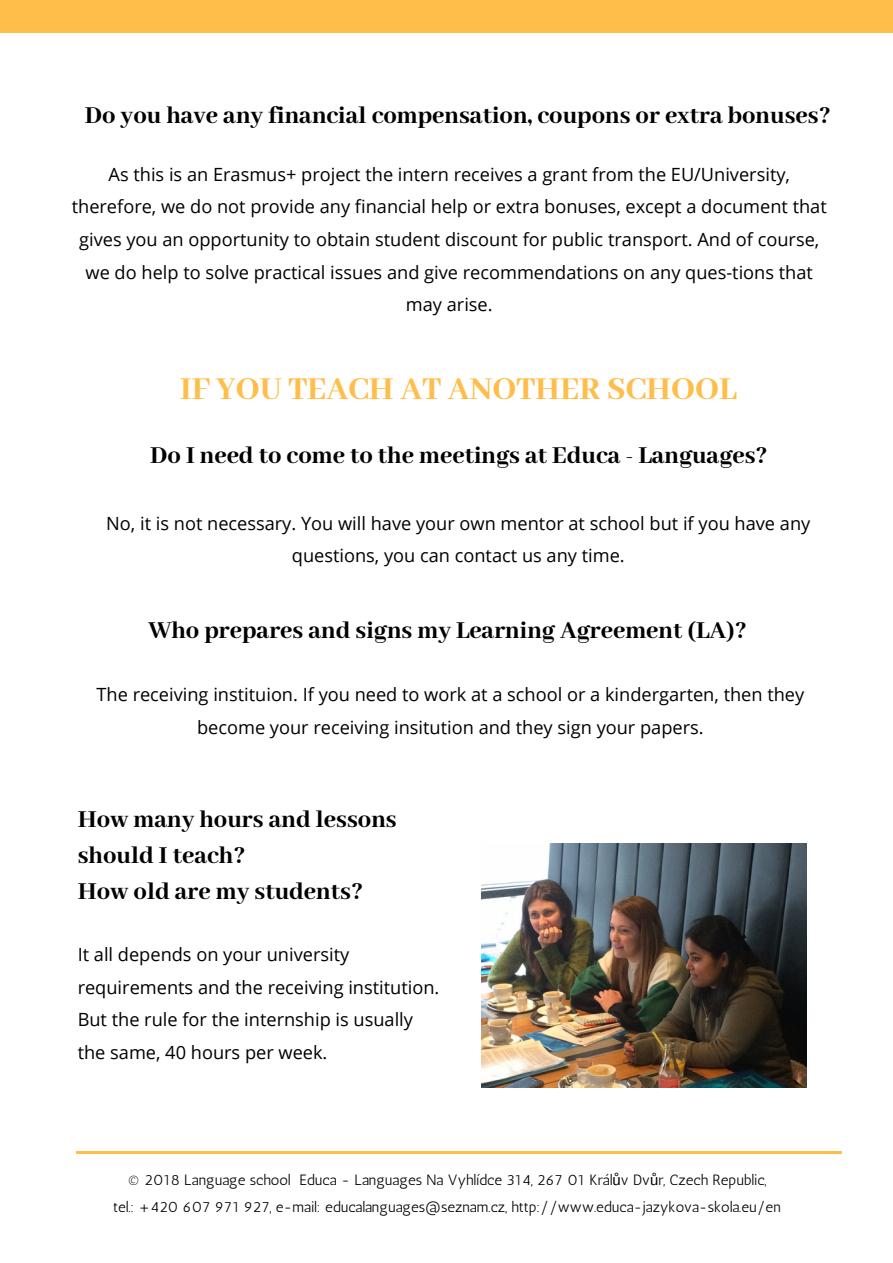
<style>
.page{position:relative;width:893px;height:1263px;background:#fff}
.page>*{position:absolute;margin:0;border:0;box-sizing:border-box;transform-origin:0 0}
.t1{font:800 34.8px "Abhaya Libre";color:#ffbd4a}
.t2{font:800 26.55px/36px "Abhaya Libre";color:#000}
.t3{font:18.15px/32.7px "Open Sans";color:#000;text-align:center}
.t4{font:14.85px/27px "Antic";color:#000;text-align:center}
.s1{font-family:"Liberation Sans"}
</style>
<div class="page">
<div style="left:0;top:0;width:893px;height:33px;background:#ffbd4a"></div>
<svg style="left:76px;top:1151px;width:13px;height:2px"></svg>
<svg style="left:828px;top:1151px;width:14px;height:2px"></svg>
<hr style="left:89px;top:1151px;width:94px;height:2px;background:#ffbd4a">
<hr style="left:183px;top:1151px;width:93px;height:2px;background:#ffbd4a">
<hr style="left:276px;top:1151px;width:94px;height:2px;background:#ffbd4a">
<hr style="left:370px;top:1151px;width:93px;height:2px;background:#ffbd4a">
<hr style="left:463px;top:1151px;width:94px;height:2px;background:#ffbd4a">
<hr style="left:557px;top:1151px;width:93px;height:2px;background:#ffbd4a">
<hr style="left:650px;top:1151px;width:94px;height:2px;background:#ffbd4a">
<hr style="left:743px;top:1151px;width:85px;height:2px;background:#ffbd4a">
<img style="left:482px;top:843px;width:324px;height:245px">
<h2 class="t2" style="left:85px;top:98px;width:747px">Do you have any financial compensation, coupons or extra bonuses?</h2>
<p class="t3" style="left:72px;top:157px;width:756px">As this is an Erasmus+ project the intern receives a grant from the EU/University, therefore, we do not provide any financial help or extra bonuses, except a document that gives you an opportunity to obtain student discount for public transport. And of course, we do help to solve practical issues and give recommendations on any ques-tions that may arise.</p>
<h1 class="t1" style="left:180px;top:369px;width:558px">IF YOU TEACH AT ANOTHER SCHOOL</h1>
<h2 class="t2" style="left:150px;top:438px;width:619px">Do I need to come to the meetings at Educa - Languages?</h2>
<p class="t3" style="left:106px;top:506px;width:706px">No, it is not necessary. You will have your own mentor at school but if you have any questions, you can contact us any time.</p>
<h2 class="t2" style="left:148px;top:614px;width:600px">Who prepares and signs my Learning Agreement (LA)?</h2>
<p class="t3" style="left:96px;top:677px;width:709px">The receiving instituion. If you need to work at a school or a kindergarten, then they become your receiving insitution and they sign your papers.</p>
<h2 class="t2" style="left:78px;top:802px;width:321px">How many hours and lessons should I teach?<br>How old are my students?</h2>
<p class="t3" style="left:78px;top:938px;width:363px;text-align:left">It all depends on your university requirements and the receiving institution.<br>But the rule for the internship is usually the same, 40 hours per week.</p>
<p class="t4" style="left:113px;top:1166px;width:669px">© 2018 Language school Educa - Languages Na Vyhlídce 314, 267 01 Král<span class="s1">ů</span>v Dv<span class="s1">ů</span>r, Czech Republic,<br>tel.: +420 607 971 927, e-mail: educalanguages@seznam.cz, http://www.educa-jazykova-skola.eu/en</p>
</div>
